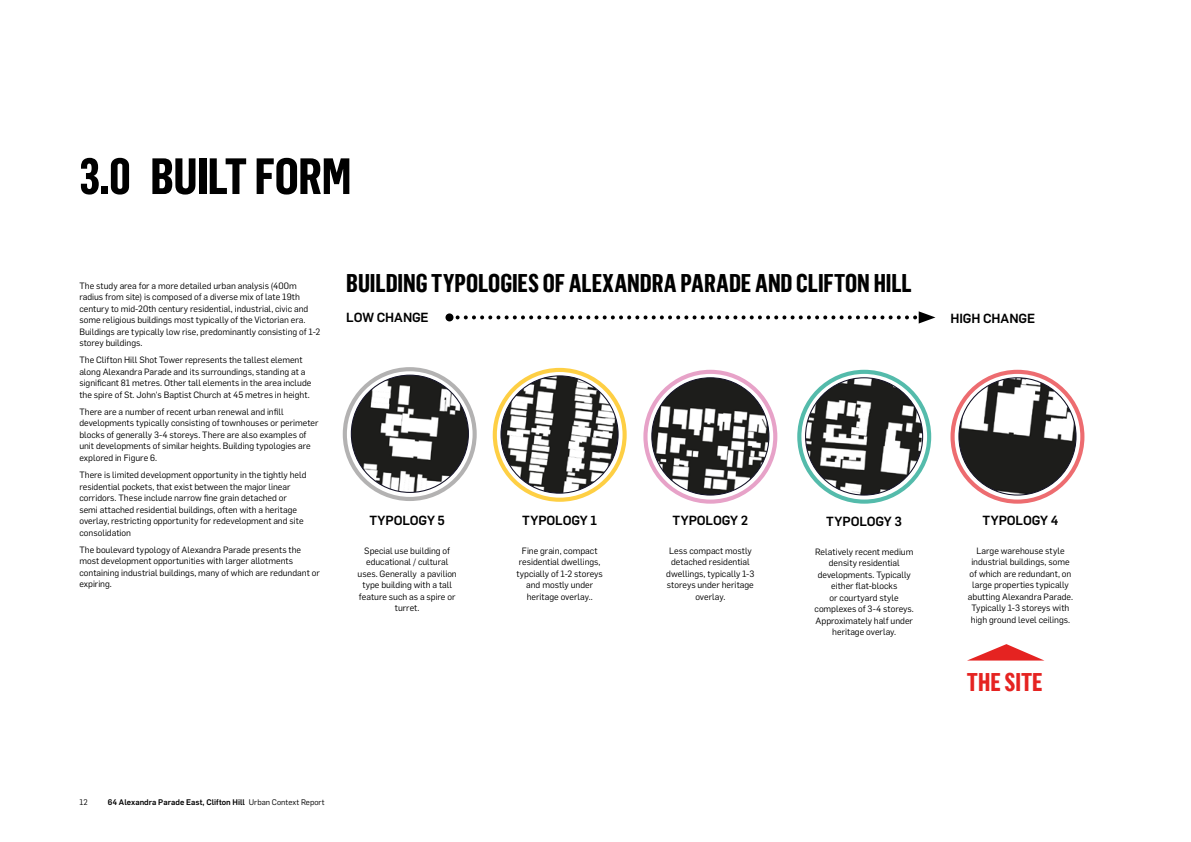
<style>
.page{position:relative;width:1191px;height:842px;background:#fff}
.page>*{position:absolute;margin:0;border:0;box-sizing:border-box;transform-origin:0 0}
.t1{font:700 50px "Flama Cond";letter-spacing:-.01em;color:#000}
.t2{font:700 25px "Flama Cond";letter-spacing:-.005em;color:#000}
.t3{font:700 25px "Flama Cond";color:#e52321}
.t4{font:500 13px "Flama";letter-spacing:-.01em;color:#000}
.t5{font:9px/11.5px "Flama";color:#000}
.t6{font:500 8px "Flama";letter-spacing:.005em;color:#000}
.t7{font:8px "Flama";color:#000}
.s1{font-weight:400}
</style>
<div class="page">
<img style="left:805px;top:378px;width:117px;height:117px;border-radius:59px">
<div style="left:797px;top:370px;width:134px;height:134px;border:4px solid #54bbab;border-radius:50%"></div>
<img style="left:959px;top:378px;width:117px;height:117px;border-radius:59px">
<div style="left:950px;top:370px;width:134px;height:134px;border:4px solid #ed6c70;border-radius:50%"></div>
<img style="left:351px;top:375px;width:117px;height:117px;border-radius:59px">
<div style="left:343px;top:367px;width:134px;height:134px;border:4px solid #b3b2b2;border-radius:50%"></div>
<img style="left:652px;top:378px;width:117px;height:117px;border-radius:59px">
<div style="left:643px;top:370px;width:134px;height:134px;border:4px solid #e7a2c8;border-radius:50%"></div>
<img style="left:501px;top:376px;width:117px;height:117px;border-radius:59px">
<div style="left:493px;top:368px;width:133px;height:134px;border:4px solid #fecf44;border-radius:50%"></div>
<div style="left:445px;top:313px;width:8px;height:8px;background:#000;border-radius:50%"></div>
<svg style="left:457px;top:311px;width:478px;height:13px"></svg>
<svg style="left:968px;top:644px;width:75px;height:16px"></svg>
<h1 class="t1" style="left:79px;top:147px;width:273px">3.0 BUILT FORM</h1>
<p class="t5" style="left:79px;top:279px;width:242px">The study area for a more detailed urban analysis (400m radius from site) is composed of a diverse mix of late 19th century to mid-20th century residential, industrial, civic and some religious buildings most typically of the Victorian era.<br>Buildings are typically low rise, predominantly consisting of 1-2 storey buildings.</p>
<p class="t5" style="left:79px;top:354px;width:234px">The Clifton Hill Shot Tower represents the tallest element along Alexandra Parade and its surroundings, standing at a significant 81 metres. Other tall elements in the area include the spire of St. John's Baptist Church at 45 metres in height.</p>
<p class="t5" style="left:79px;top:405px;width:241px">There are a number of recent urban renewal and infill developments typically consisting of townhouses or perimeter blocks of generally 3-4 storeys. There are also examples of unit developments of similar heights. Building typologies are explored in Figure 6.</p>
<p class="t5" style="left:79px;top:469px;width:229px">There is limited development opportunity in the tightly held residential pockets, that exist between the major linear corridors. These include narrow fine grain detached or semi attached residential buildings, often with a heritage overlay, restricting opportunity for redevelopment and site consolidation</p>
<p class="t5" style="left:79px;top:543px;width:242px">The boulevard typology of Alexandra Parade presents the most development opportunities with larger allotments containing industrial buildings, many of which are redundant or expiring.</p>
<h2 class="t2" style="left:346px;top:268px;width:567px">BUILDING TYPOLOGIES OF ALEXANDRA PARADE AND CLIFTON HILL</h2>
<h3 class="t4" style="left:346px;top:307px;width:84px">LOW CHANGE</h3>
<h3 class="t4" style="left:369px;top:510px;width:77px">TYPOLOGY 5</h3>
<p class="t5" style="left:357px;top:544px;width:101px;text-align:center">Special use building of educational / cultural uses. Generally a pavilion type building with a tall feature such as a spire or turret.</p>
<h3 class="t4" style="left:522px;top:510px;width:76px">TYPOLOGY 1</h3>
<p class="t5" style="left:516px;top:544px;width:88px;text-align:center">Fine grain, compact residential dwellings, typcially of 1-2 storeys and mostly under heritage overlay..</p>
<h3 class="t4" style="left:672px;top:510px;width:77px">TYPOLOGY 2</h3>
<p class="t5" style="left:666px;top:544px;width:90px;text-align:center">Less compact mostly detached residential dwellings, typically 1-3 storeys under heritage overlay.</p>
<h3 class="t4" style="left:826px;top:512px;width:77px">TYPOLOGY 3</h3>
<p class="t5" style="left:814px;top:545px;width:101px;text-align:center">Relatively recent medium density residential developments. Typically either flat-blocks<br>or courtyard style complexes of 3-4 storeys.<br>Approximately half under heritage overlay.</p>
<h3 class="t4" style="left:950px;top:308px;width:86px">HIGH CHANGE</h3>
<h3 class="t4" style="left:982px;top:511px;width:77px">TYPOLOGY 4</h3>
<p class="t5" style="left:968px;top:544px;width:107px;text-align:center">Large warehouse style industrial buildings, some of which are redundant, on large properties typically abutting Alexandra Parade.<br>Typically 1-3 storeys with high ground level ceilings.</p>
<h2 class="t3" style="left:967px;top:668px;width:77px">THE SITE</h2>
<p class="t7" style="left:79px;top:796px;width:10px">12</p>
<p class="t6" style="left:108px;top:796px;width:218px">64 Alexandra Parade East, Clifton Hill <span class="s1">Urban Context Report</span></p>
</div>
